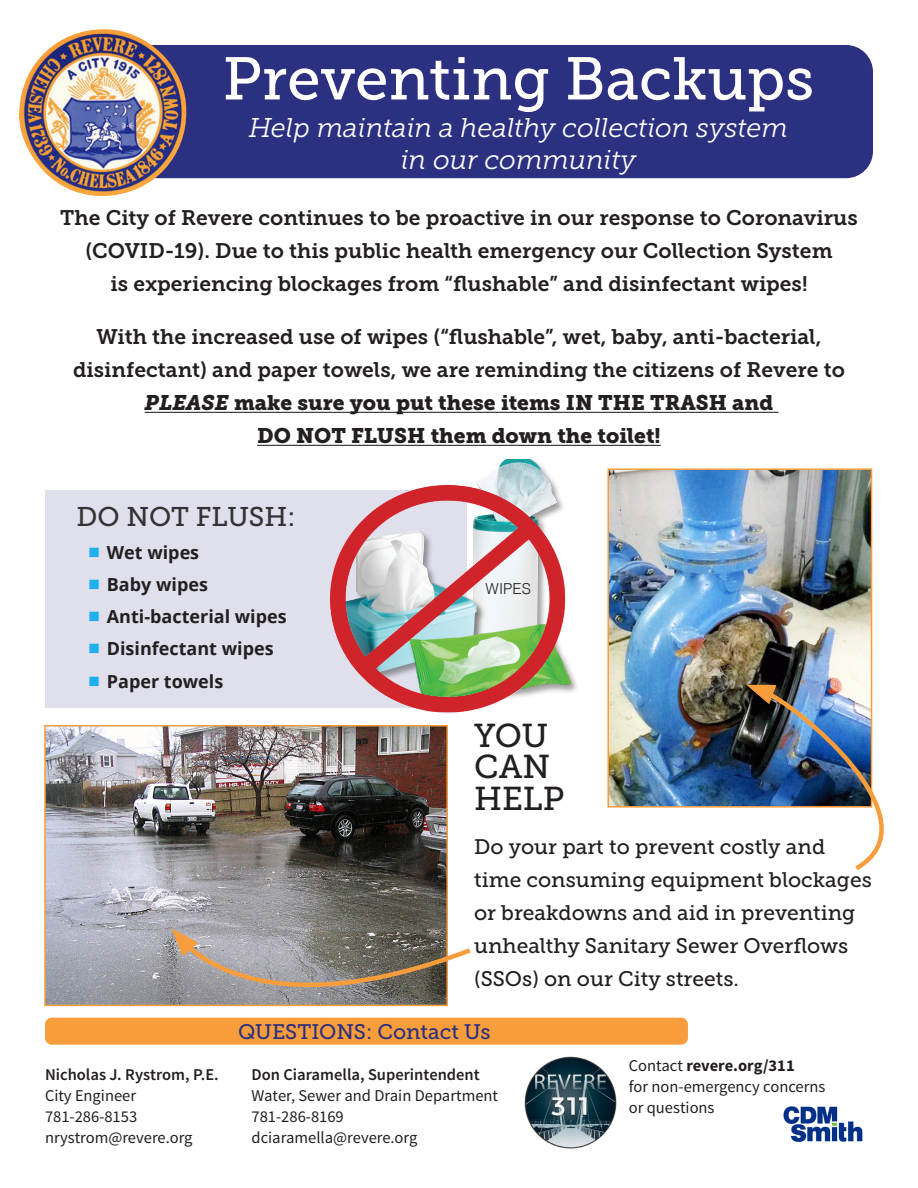
<style>
.page{position:relative;width:918px;height:1188px;background:#fff}
.page>*{position:absolute;margin:0;border:0;box-sizing:border-box;transform-origin:0 0}
.Brochure_title{font:60px "Museo Slab 500";color:#fff}
.t1{font:33px/31.5px "Museo Slab 500";color:#231f20}
.Brochure_title-2{font:italic 27px "Museo Slab 300";letter-spacing:-.005em;color:#fff}
.Subhead{font:27px "Museo Slab 500";color:#333}
.Subhead-2{font:21px/33px "Museo Slab 700";color:#231f20;text-align:center}
.t2{font:21px/33px "Museo Slab 500";color:#231f20}
.t3{font:21px "Museo Slab 900";color:#231f20}
.Subhead-3{font:21px "Museo Slab 500";color:#2c3080}
.Body_Text{font:700 18px "Open Sans";color:#231f20}
.Subhead-4{font:700 18px "Open Sans";color:#231f20}
.t4{font:16.5px "Source Sans Pro";color:#231f20}
.t5{font:600 16.5px "Source Sans Pro";color:#231f20}
.t6{font:700 16.5px "Source Sans Pro";letter-spacing:-.005em;color:#231f20}
.Subhead-5{font:300 15.15px "Helvetica";color:#231f20}
.s1{font-family:"Museo Slab 900";font-style:italic}
.s2{font-family:"Museo Slab 900"}
.s3{font-weight:400}
</style>
<div class="page">
<hr style="left:145px;top:412px;width:634px;height:1px;background:#231f20">
<hr style="left:257px;top:445px;width:404px;height:1px;background:#231f20">
<div style="left:107px;top:45px;width:766px;height:133px;background:#2c3080;border-radius:27px"></div>
<img style="left:783px;top:1106px;width:80px;height:36px">
<div style="left:45px;top:1018px;width:643px;height:27px;background:#f89d3c;border-radius:7px"></div>
<img style="left:19px;top:29px;width:168px;height:167px">
<img style="left:610px;top:471px;width:259px;height:334px">
<div style="left:607px;top:468px;width:265px;height:340px;border:2px solid #f89d3c"></div>
<div style="left:45px;top:490px;width:421px;height:218px;background:#e0dfec"></div>
<img style="left:432px;top:459px;width:125px;height:27px">
<img style="left:330px;top:486px;width:247px;height:227px">
<img style="left:47px;top:728px;width:398px;height:275px">
<div style="left:44px;top:725px;width:404px;height:281px;border:2px solid #f89d3c"></div>
<img style="left:524px;top:1056px;width:93px;height:93px">
<svg style="left:172px;top:928px;width:304px;height:90px"></svg>
<img style="left:746px;top:685px;width:138px;height:186px">
<p class="Brochure_title" style="left:223px;top:45px;width:593px">Preventing Backups</p>
<p class="Brochure_title-2" style="left:249px;top:113px;width:541px">Help maintain a healthy collection system</p>
<p class="Brochure_title-2" style="left:401px;top:145px;width:237px">in our community</p>
<p class="Subhead-2" style="left:60px;top:201px;width:799px">The City of Revere continues to be proactive in our response to Coronavirus (COVID-19). Due to this public health emergency our Collection System<br>is experiencing blockages from “flushable” and disinfectant wipes!</p>
<p class="Subhead-2" style="left:73px;top:321px;width:773px">With the increased use of wipes (“flushable”, wet, baby, anti-bacterial, disinfectant) and paper towels, we are reminding the citizens of Revere to<br><span class="s1">PLEASE</span> <span class="s2">make sure you put these items IN THE TRASH and</span></p>
<p class="t3" style="left:257px;top:424px;width:405px">DO NOT FLUSH them down the toilet!</p>
<p class="Subhead" style="left:77px;top:502px;width:220px">DO NOT FLUSH:</p>
<p class="Subhead-4" style="left:107px;top:539px;width:94px">Wet wipes</p>
<p class="Subhead-4" style="left:107px;top:572px;width:103px">Baby wipes</p>
<p class="Body_Text" style="left:107px;top:604px;width:181px">Anti-bacterial wipes</p>
<p class="Body_Text" style="left:107px;top:636px;width:168px">Disinfectant wipes</p>
<p class="Body_Text" style="left:107px;top:668px;width:118px">Paper towels</p>
<p class="Subhead-5" style="left:486px;top:575px;width:47px">WIPES</p>
<p class="t1" style="left:474px;top:720px;width:92px">YOU<br>CAN<br>HELP</p>
<p class="t2" style="left:474px;top:830px;width:399px">Do your part to prevent costly and time consuming equipment blockages or breakdowns and aid in preventing unhealthy Sanitary Sewer Overflows (SSOs) on our City streets.</p>
<p class="t5" style="left:45px;top:1064px;width:175px">Nicholas J. Rystrom, P.E.</p>
<p class="t4" style="left:45px;top:1085px;width:93px">City Engineer</p>
<p class="t4" style="left:45px;top:1106px;width:94px">781-286-8153</p>
<p class="t4" style="left:45px;top:1127px;width:149px">nrystrom@revere.org</p>
<p class="Subhead-3" style="left:238px;top:1020px;width:254px">QUESTIONS: Contact Us</p>
<p class="t5" style="left:252px;top:1064px;width:230px">Don Ciaramella, Superintendent</p>
<p class="t4" style="left:252px;top:1085px;width:248px">Water, Sewer and Drain Department</p>
<p class="t4" style="left:252px;top:1106px;width:94px">781-286-8169</p>
<p class="t4" style="left:252px;top:1127px;width:167px">dciaramella@revere.org</p>
<p class="t6" style="left:629px;top:1055px;width:167px"><span class="s3">Contact</span> revere.org/311</p>
<p class="t4" style="left:629px;top:1076px;width:198px">for non-emergency concerns</p>
<p class="t4" style="left:629px;top:1097px;width:87px">or questions</p>
</div>
